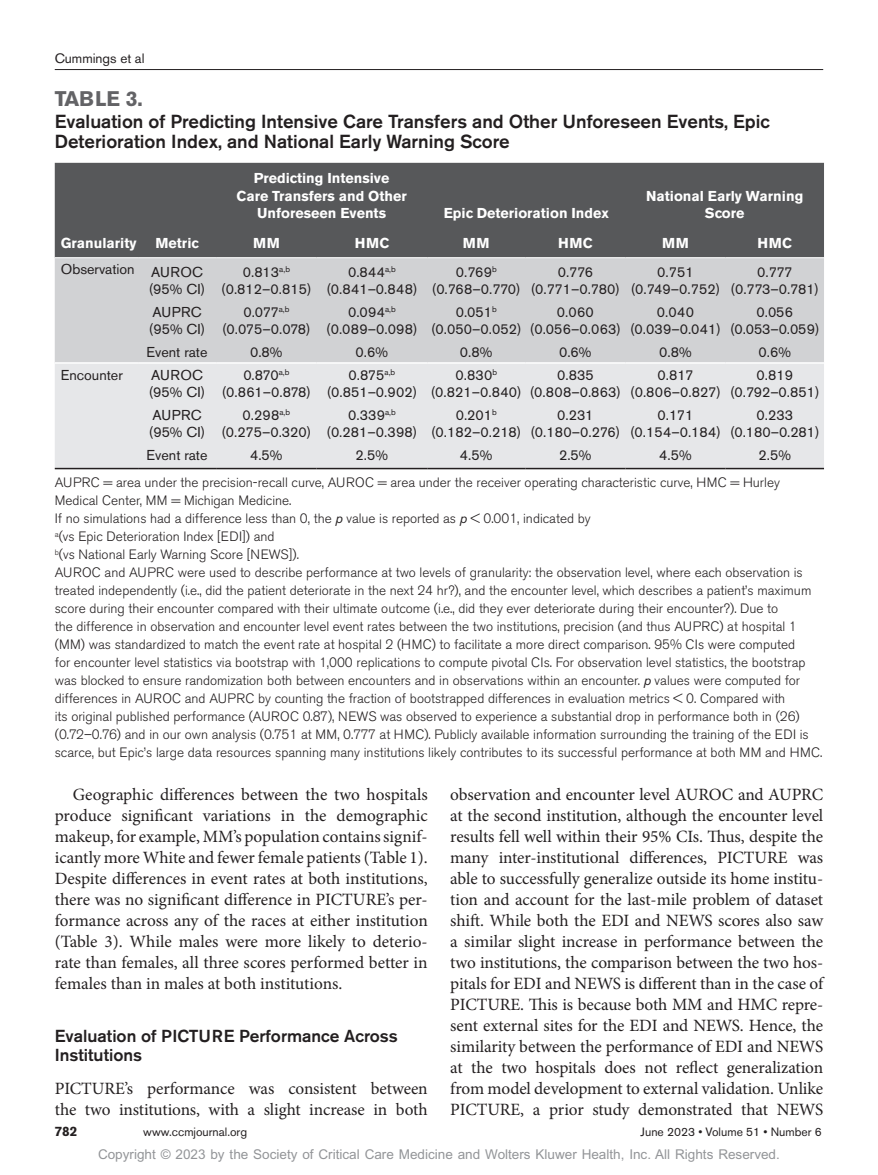
<style>
.page{position:relative;width:878px;height:1175px;background:#fff}
.page>*{position:absolute;margin:0;border:0;box-sizing:border-box;transform-origin:0 0}
.t1{font:700 21px "Akzidenz Grotesk BE";color:#636366}
.t2{font:500 18.75px/19.5px "Akzidenz Grotesk BE";color:#231f20}
.t3{font:17.25px/21px "Minion Pro";letter-spacing:-.005em;color:#231f20;text-align:justify}
.t4{font:500 17.25px/19.5px "Akzidenz Grotesk BE";color:#231f20}
.t5{font:14.25px/17.2px "Akzidenz Grotesk BE";color:#231f20;text-align:center}
.t6{font:700 14.25px/17.2px "Akzidenz Grotesk BE";color:#fff;text-align:center}
.t7{font:14.25px/17.2px "Akzidenz Grotesk BE";letter-spacing:.02em;color:#231f20;text-align:center}
.t8{font:14.25px/17.2px "Akzidenz Grotesk BE";letter-spacing:-.04em;color:#231f20;text-align:center}
.t9{font:300 13.5px/18px "Akzidenz Grotesk BE";color:#231f20}
.t10{font:13.5px "Arial MT Std";color:#939598}
.t11{font:13.5px "Akzidenz Grotesk BE";color:#231f20}
.t12{font:700 13.5px "Akzidenz Grotesk BE";color:#231f20}
.t13{font:12px "Akzidenz Grotesk BE";color:#231f20}
.s1{font-weight:400;font-style:italic}
</style>
<div class="page">
<hr style="left:55px;top:69px;width:768px;height:1px;background:#231f20">
<div style="left:55px;top:163px;width:769px;height:94px;background:#57585a"></div>
<div style="left:55px;top:258px;width:769px;height:104px;background:#d1d2d4"></div>
<div style="left:55px;top:364px;width:769px;height:104px;background:#e6e7e9"></div>
<hr style="left:55px;top:468px;width:83px;height:1px;background:#231f20">
<hr style="left:138px;top:468px;width:78px;height:1px;background:#231f20">
<hr style="left:216px;top:468px;width:100px;height:1px;background:#231f20">
<hr style="left:316px;top:468px;width:111px;height:1px;background:#231f20">
<hr style="left:427px;top:468px;width:98px;height:1px;background:#231f20">
<hr style="left:525px;top:468px;width:100px;height:1px;background:#231f20">
<hr style="left:625px;top:468px;width:100px;height:1px;background:#231f20">
<hr style="left:725px;top:468px;width:99px;height:1px;background:#231f20">
<p class="t11" style="left:55px;top:50px;width:91px">Cummings et al</p>
<h1 class="t1" style="left:55px;top:86px;width:89px">TABLE 3.</h1>
<h2 class="t2" style="left:55px;top:112px;width:716px">Evaluation of Predicting Intensive Care Transfers and Other Unforeseen Events, Epic<br>Deterioration Index, and National Early Warning Score</h2>
<p class="t6" style="left:61px;top:234px;width:77px">Granularity</p>
<p class="t6" style="left:155px;top:234px;width:45px">Metric</p>
<p class="t6" style="left:236px;top:170px;width:172px">Predicting Intensive<br>Care Transfers and Other<br>Unforeseen Events</p>
<p class="t6" style="left:444px;top:204px;width:167px">Epic Deterioration Index</p>
<p class="t6" style="left:646px;top:187px;width:159px">National Early Warning<br>Score</p>
<p class="t6" style="left:253px;top:234px;width:28px">MM</p>
<p class="t6" style="left:355px;top:234px;width:36px">HMC</p>
<p class="t6" style="left:463px;top:234px;width:28px">MM</p>
<p class="t6" style="left:558px;top:234px;width:36px">HMC</p>
<p class="t6" style="left:662px;top:234px;width:28px">MM</p>
<p class="t6" style="left:757px;top:234px;width:36px">HMC</p>
<p class="t5" style="left:61px;top:259px;width:146px;line-height:20.2px;text-align:right">Observation AUROC (95% CI)</p>
<p class="t5" style="left:221px;top:263px;width:92px">0.813<sup>a,b </sup>(0.812–0.815)</p>
<p class="t7" style="left:326px;top:263px;width:93px">0.844<sup>a,b </sup>(0.841–0.848)</p>
<p class="t8" style="left:432px;top:263px;width:90px">0.769<sup>b </sup>(0.768–0.770)</p>
<p class="t8" style="left:530px;top:263px;width:91px">0.776 (0.771–0.780)</p>
<p class="t5" style="left:631px;top:263px;width:91px">0.751 (0.749–0.752)</p>
<p class="t8" style="left:730px;top:263px;width:90px">0.777 (0.773–0.781)</p>
<p class="t7" style="left:149px;top:303px;width:58px;text-align:left">AUPRC (95% CI)</p>
<p class="t8" style="left:222px;top:303px;width:90px">0.077<sup>a,b </sup>(0.075–0.078)</p>
<p class="t7" style="left:326px;top:303px;width:93px">0.094<sup>a,b </sup>(0.089–0.098)</p>
<p class="t5" style="left:431px;top:303px;width:92px">0.051<sup>b </sup>(0.050–0.052)</p>
<p class="t7" style="left:530px;top:303px;width:92px">0.060 (0.056–0.063)</p>
<p class="t7" style="left:630px;top:303px;width:92px">0.040 (0.039–0.041)</p>
<p class="t5" style="left:730px;top:303px;width:91px">0.056 (0.053–0.059)</p>
<p class="t5" style="left:147px;top:343px;width:62px">Event rate</p>
<p class="t5" style="left:250px;top:343px;width:34px">0.8%</p>
<p class="t5" style="left:355px;top:343px;width:34px">0.6%</p>
<p class="t5" style="left:460px;top:343px;width:34px">0.8%</p>
<p class="t5" style="left:559px;top:343px;width:34px">0.6%</p>
<p class="t5" style="left:659px;top:343px;width:34px">0.8%</p>
<p class="t5" style="left:758px;top:343px;width:34px">0.6%</p>
<p class="t5" style="left:61px;top:366px;width:64px">Encounter</p>
<p class="t7" style="left:149px;top:366px;width:58px;text-align:left">AUROC (95% CI)</p>
<p class="t8" style="left:222px;top:366px;width:91px">0.870<sup>a,b </sup>(0.861–0.878)</p>
<p class="t5" style="left:327px;top:366px;width:92px">0.875<sup>a,b </sup>(0.851–0.902)</p>
<p class="t5" style="left:431px;top:366px;width:92px">0.830<sup>b </sup>(0.821–0.840)</p>
<p class="t5" style="left:530px;top:366px;width:93px">0.835 (0.808–0.863)</p>
<p class="t5" style="left:630px;top:366px;width:92px">0.817 (0.806–0.827)</p>
<p class="t5" style="left:730px;top:366px;width:91px">0.819 (0.792–0.851)</p>
<p class="t7" style="left:149px;top:406px;width:58px;text-align:left">AUPRC (95% CI)</p>
<p class="t5" style="left:221px;top:406px;width:91px">0.298<sup>a,b </sup>(0.275–0.320)</p>
<p class="t5" style="left:326px;top:406px;width:92px">0.339<sup>a,b </sup>(0.281–0.398)</p>
<p class="t5" style="left:431px;top:406px;width:92px">0.201<sup>b </sup>(0.182–0.218)</p>
<p class="t5" style="left:530px;top:406px;width:91px">0.231 (0.180–0.276)</p>
<p class="t5" style="left:630px;top:406px;width:92px">0.171 (0.154–0.184)</p>
<p class="t5" style="left:730px;top:406px;width:91px">0.233 (0.180–0.281)</p>
<p class="t5" style="left:147px;top:446px;width:62px">Event rate</p>
<p class="t5" style="left:250px;top:446px;width:34px">4.5%</p>
<p class="t5" style="left:355px;top:446px;width:34px">2.5%</p>
<p class="t5" style="left:460px;top:446px;width:34px">4.5%</p>
<p class="t5" style="left:559px;top:446px;width:34px">2.5%</p>
<p class="t5" style="left:659px;top:446px;width:34px">4.5%</p>
<p class="t5" style="left:758px;top:446px;width:34px">2.5%</p>
<p class="t9" style="left:55px;top:474px;width:769px">AUPRC = area under the precision-recall curve, AUROC = area under the receiver operating characteristic curve, HMC = Hurley Medical Center, MM = Michigan Medicine.<br>If no simulations had a difference less than 0, the <span class="s1">p</span> value is reported as <span class="s1">p</span> &lt; 0.001, indicated by<br><sup>a</sup>(vs Epic Deterioration Index [EDI]) and<br><sup>b</sup>(vs National Early Warning Score [NEWS]).<br>AUROC and AUPRC were used to describe performance at two levels of granularity: the observation level, where each observation is treated independently (i.e., did the patient deteriorate in the next 24 hr?), and the encounter level, which describes a patient’s maximum score during their encounter compared with their ultimate outcome (i.e., did they ever deteriorate during their encounter?). Due to<br>the difference in observation and encounter level event rates between the two institutions, precision (and thus AUPRC) at hospital 1 (MM) was standardized to match the event rate at hospital 2 (HMC) to facilitate a more direct comparison. 95% CIs were computed<br>for encounter level statistics via bootstrap with 1,000 replications to compute pivotal CIs. For observation level statistics, the bootstrap was blocked to ensure randomization both between encounters and in observations within an encounter. <span class="s1">p</span> values were computed for differences in AUROC and AUPRC by counting the fraction of bootstrapped differences in evaluation metrics &lt; 0. Compared with<br>its original published performance (AUROC 0.87), NEWS was observed to experience a substantial drop in performance both in (26) (0.72–0.76) and in our own analysis (0.751 at MM, 0.777 at HMC). Publicly available information surrounding the training of the EDI is scarce, but Epic’s large data resources spanning many institutions likely contributes to its successful performance at both MM and HMC.</p>
<p class="t3" style="left:55px;top:784px;width:374px;text-indent:18px">Geographic differences between the two hospitals produce significant variations in the demographic makeup, for example, MM’s population contains signif&shy;icantly more White and fewer female patients (Table 1).<br>Despite differences in event rates at both institutions, there was no significant difference in PICTURE’s per&shy;formance across any of the races at either institution (Table 3). While males were more likely to deterio&shy;rate than females, all three scores performed better in females than in males at both institutions.</p>
<p class="t4" style="left:55px;top:1025px;width:344px">Evaluation of PICTURE Performance Across<br>Institutions</p>
<p class="t3" style="left:55px;top:1078px;width:374px">PICTURE’s performance was consistent between the two institutions, with a slight increase in both</p>
<p class="t3" style="left:450px;top:784px;width:374px">observation and encounter level AUROC and AUPRC at the second institution, although the encounter level results fell well within their 95% CIs. Thus, despite the many inter-institutional differences, PICTURE was able to successfully generalize outside its home institu&shy;tion and account for the last-mile problem of dataset shift. While both the EDI and NEWS scores also saw a similar slight increase in performance between the two institutions, the comparison between the two hos&shy;pitals for EDI and NEWS is different than in the case of PICTURE. This is because both MM and HMC repre&shy;sent external sites for the EDI and NEWS. Hence, the similarity between the performance of EDI and NEWS at the two hospitals does not reflect generalization from model development to external validation. Unlike PICTURE, a prior study demonstrated that NEWS</p>
<p class="t12" style="left:55px;top:1123px;width:24px">782</p>
<p class="t13" style="left:143px;top:1125px;width:105px">www.ccmjournal.org</p>
<p class="t13" style="left:640px;top:1125px;width:182px">June 2023 • Volume 51 • Number 6</p>
<p class="t10" style="left:98px;top:1146px;width:683px">Copyright © 2023 by the Society of Critical Care Medicine and Wolters Kluwer Health, Inc. All Rights Reserved.</p>
</div>
